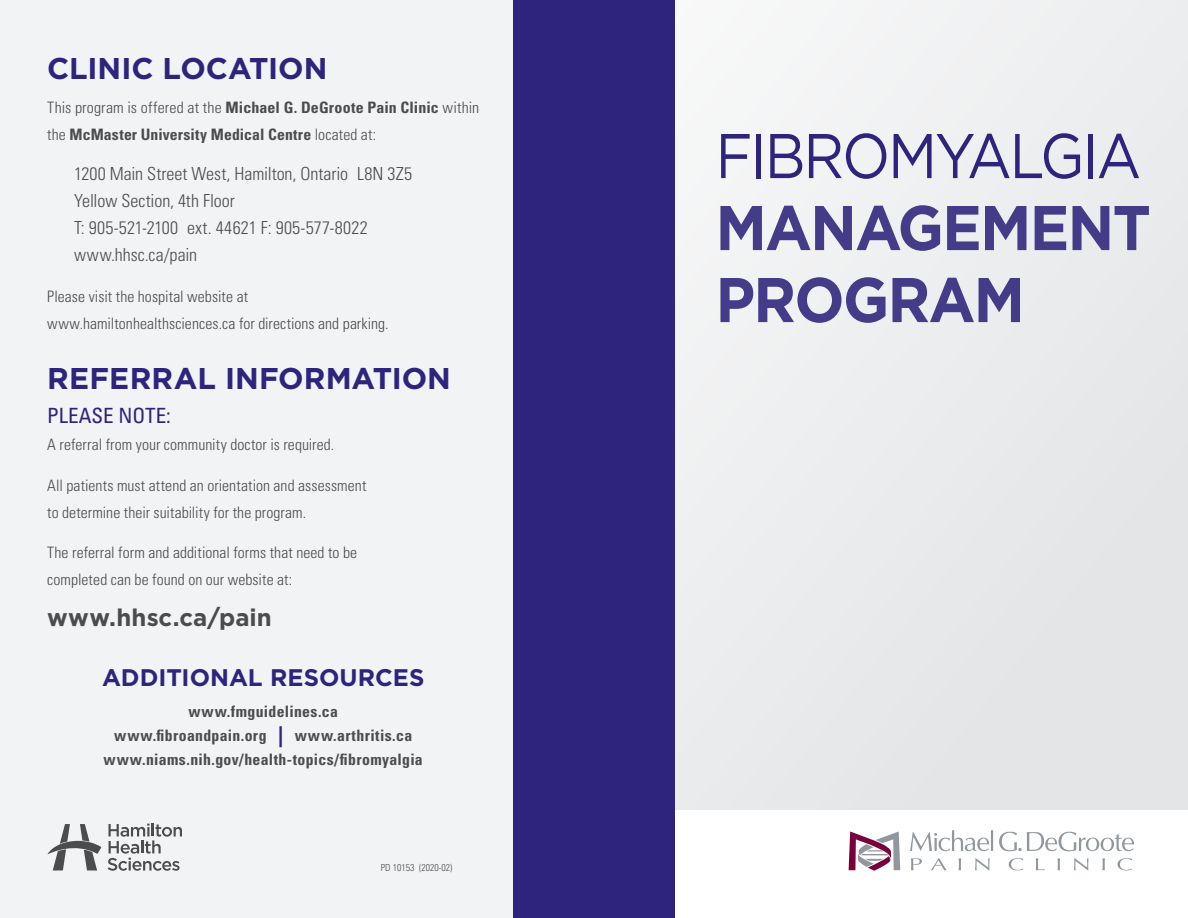
<style>
.page{position:relative;width:1188px;height:918px;background:#fff}
.page>*{position:absolute;margin:0;border:0;box-sizing:border-box;transform-origin:0 0}
.t1{font:700 63px/72px "Gotham";letter-spacing:-.03em;color:#443b89;scale:.94 1}
.t2{font:63px "Gotham";letter-spacing:-.04em;color:#2e247d;scale:.9 1}
.t3{font:700 30px "Gotham";color:#2e247d}
.t4{font:700 24px "Gotham";color:#2e247d}
.t5{font:700 24px "Gotham";letter-spacing:.005em;color:#4b4c4d}
.t6{font:condensed 21px "Univers LT Std";color:#2e247d}
.t7{font:300 condensed 18px/27px "Univers LT Std";color:#4b4c4d}
.t8{font:300 condensed 15.75px/27px "Univers LT Std";letter-spacing:.005em;color:#4b4c4d}
.t9{font:700 condensed 15.75px/24px "Univers LT Std";letter-spacing:.02em;color:#4b4c4d}
.t10{font:300 condensed 9.75px "Univers LT Std";color:#4b4c4d}
.s1{font-weight:300}
.s2{font-size:21px;color:#2e247d}
</style>
<div class="page">
<div style="left:594px;top:0;width:594px;height:918px;background:#ebeced"></div>
<div style="left:0;top:0;width:594px;height:918px;background:#f1f3f4"></div>
<div style="left:594px;top:810px;width:594px;height:108px;background:#fff"></div>
<svg style="left:108px;top:824px;width:74px;height:47px"></svg>
<svg style="left:48px;top:824px;width:53px;height:47px"></svg>
<div style="left:513px;top:0;width:162px;height:918px;background:#2e247d"></div>
<svg style="left:911px;top:858px;width:11px;height:12px"></svg>
<svg style="left:931px;top:858px;width:16px;height:12px"></svg>
<svg style="left:959px;top:858px;width:2px;height:12px"></svg>
<svg style="left:975px;top:858px;width:15px;height:12px"></svg>
<svg style="left:1009px;top:858px;width:14px;height:12px"></svg>
<svg style="left:1036px;top:858px;width:9px;height:12px"></svg>
<svg style="left:1058px;top:858px;width:2px;height:12px"></svg>
<svg style="left:1074px;top:858px;width:15px;height:12px"></svg>
<svg style="left:1102px;top:858px;width:3px;height:12px"></svg>
<svg style="left:1118px;top:858px;width:14px;height:12px"></svg>
<svg style="left:849px;top:832px;width:51px;height:39px"></svg>
<svg style="left:910px;top:830px;width:83px;height:21px"></svg>
<svg style="left:999px;top:832px;width:135px;height:19px"></svg>
<h2 class="t3" style="left:47px;top:51px;width:282px">CLINIC LOCATION</h2>
<p class="t9" style="left:47px;top:93px;width:434px;line-height:27px"><span class="s1">This program is offered at the</span> Michael G. DeGroote Pain Clinic <span class="s1">within the</span> McMaster University Medical Centre <span class="s1">located at:</span></p>
<p class="t7" style="left:74px;top:160px;width:339px">1200 Main Street West, Hamilton, Ontario L8N 3Z5<br>Yellow Section, 4th Floor<br>T: 905-521-2100 ext. 44621 F: 905-577-8022 www.hhsc.ca/pain</p>
<p class="t8" style="left:47px;top:283px;width:343px">Please visit the hospital website at www.hamiltonhealthsciences.ca for directions and parking.</p>
<h2 class="t3" style="left:47px;top:361px;width:405px">REFERRAL INFORMATION</h2>
<h3 class="t6" style="left:47px;top:402px;width:125px">PLEASE NOTE:</h3>
<p class="t8" style="left:47px;top:431px;width:289px">A referral from your community doctor is required.</p>
<p class="t8" style="left:47px;top:472px;width:321px">All patients must attend an orientation and assessment to determine their suitability for the program.</p>
<p class="t8" style="left:47px;top:539px;width:312px">The referral form and additional forms that need to be completed can be found on our website at:</p>
<h3 class="t5" style="left:47px;top:603px;width:226px">www.hhsc.ca/pain</h3>
<h3 class="t4" style="left:102px;top:664px;width:324px">ADDITIONAL RESOURCES</h3>
<p class="t9" style="left:104px;top:699px;width:321px;text-align:center">www.fmguidelines.ca<br>www.fibroandpain.org <span class="s2">|</span> www.arthritis.ca www.niams.nih.gov/health-topics/fibromyalgia</p>
<p class="t10" style="left:381px;top:861px;width:73px">PD 10153 (2020-02)</p>
<h1 class="t2" style="left:716px;top:121px;width:475px">FIBROMYALGIA</h1>
<h1 class="t1" style="left:716px;top:190px;width:465px">MANAGEMENT<br>PROGRAM</h1>
</div>
